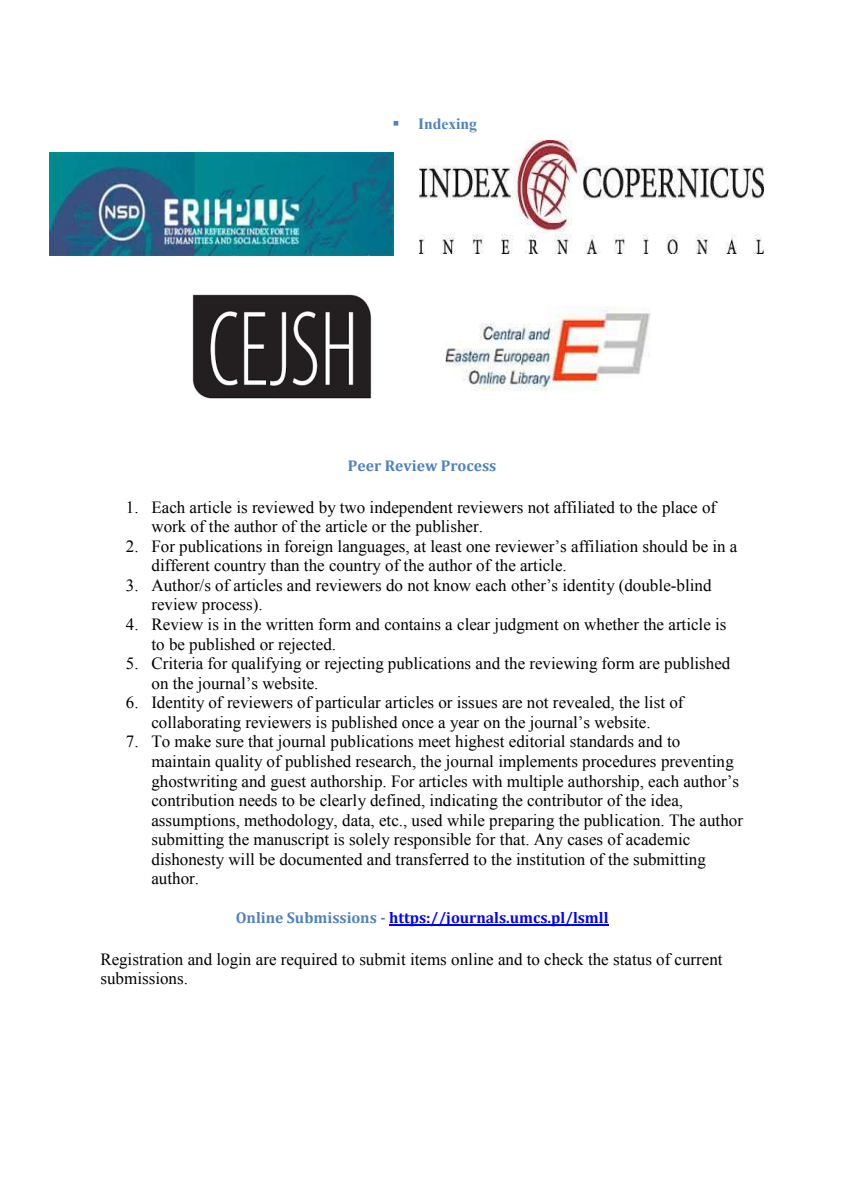
<style>
.page{position:relative;width:844px;height:1191px;background:#fff}
.page>*{position:absolute;margin:0;border:0;box-sizing:border-box;transform-origin:0 0}
.t1{font:16.97px/19.6px "Times New Roman";color:#000}
.t2{font:700 15.58px "Cambria";color:#00f}
.t3{font:700 15.58px "Cambria";color:#4f82bd}
.t4{font:700 15.58px "Times New Roman";color:#4f82bd}
.s1{color:#4f82bd}
</style>
<div class="page">
<hr style="left:389px;top:924px;width:219px;height:1px;background:#00f">
<img style="left:49px;top:153px;width:344px;height:103px">
<img style="left:445px;top:306px;width:206px;height:85px">
<img style="left:192px;top:294px;width:180px;height:105px">
<img style="left:419px;top:140px;width:344px;height:114px">
<p class="t4" style="left:418px;top:113px;width:61px">Indexing</p>
<p class="t3" style="left:348px;top:456px;width:150px">Peer Review Process</p>
<p class="t1" style="left:151px;top:497px;width:566px;text-indent:-26px">1. Each article is reviewed by two independent reviewers not affiliated to the place of work of the author of the article or the publisher.</p>
<p class="t1" style="left:151px;top:536px;width:587px;text-indent:-26px">2. For publications in foreign languages, at least one reviewer’s affiliation should be in a different country than the country of the author of the article.</p>
<p class="t1" style="left:151px;top:575px;width:561px;text-indent:-26px">3. Author/s of articles and reviewers do not know each other’s identity (double-blind review process).</p>
<p class="t1" style="left:151px;top:614px;width:576px;text-indent:-26px">4. Review is in the written form and contains a clear judgment on whether the article is to be published or rejected.</p>
<p class="t1" style="left:151px;top:653px;width:580px;text-indent:-26px">5. Criteria for qualifying or rejecting publications and the reviewing form are published on the journal’s website.</p>
<p class="t1" style="left:126px;top:692px;width:559px;text-align:center">6. Identity of reviewers of particular articles or issues are not revealed, the list of collaborating reviewers is published once a year on the journal’s website.</p>
<p class="t1" style="left:151px;top:731px;width:593px;text-indent:-26px">7. To make sure that journal publications meet highest editorial standards and to maintain quality of published research, the journal implements procedures preventing ghostwriting and guest authorship. For articles with multiple authorship, each author’s contribution needs to be clearly defined, indicating the contributor of the idea, assumptions, methodology, data, etc., used while preparing the publication. The author submitting the manuscript is solely responsible for that. Any cases of academic dishonesty will be documented and transferred to the institution of the submitting author.</p>
<p class="t2" style="left:236px;top:908px;width:374px"><span class="s1">Online Submissions -</span> https://journals.umcs.pl/lsmll</p>
<p class="t1" style="left:100px;top:949px;width:623px">Registration and login are required to submit items online and to check the status of current submissions.</p>
</div>
